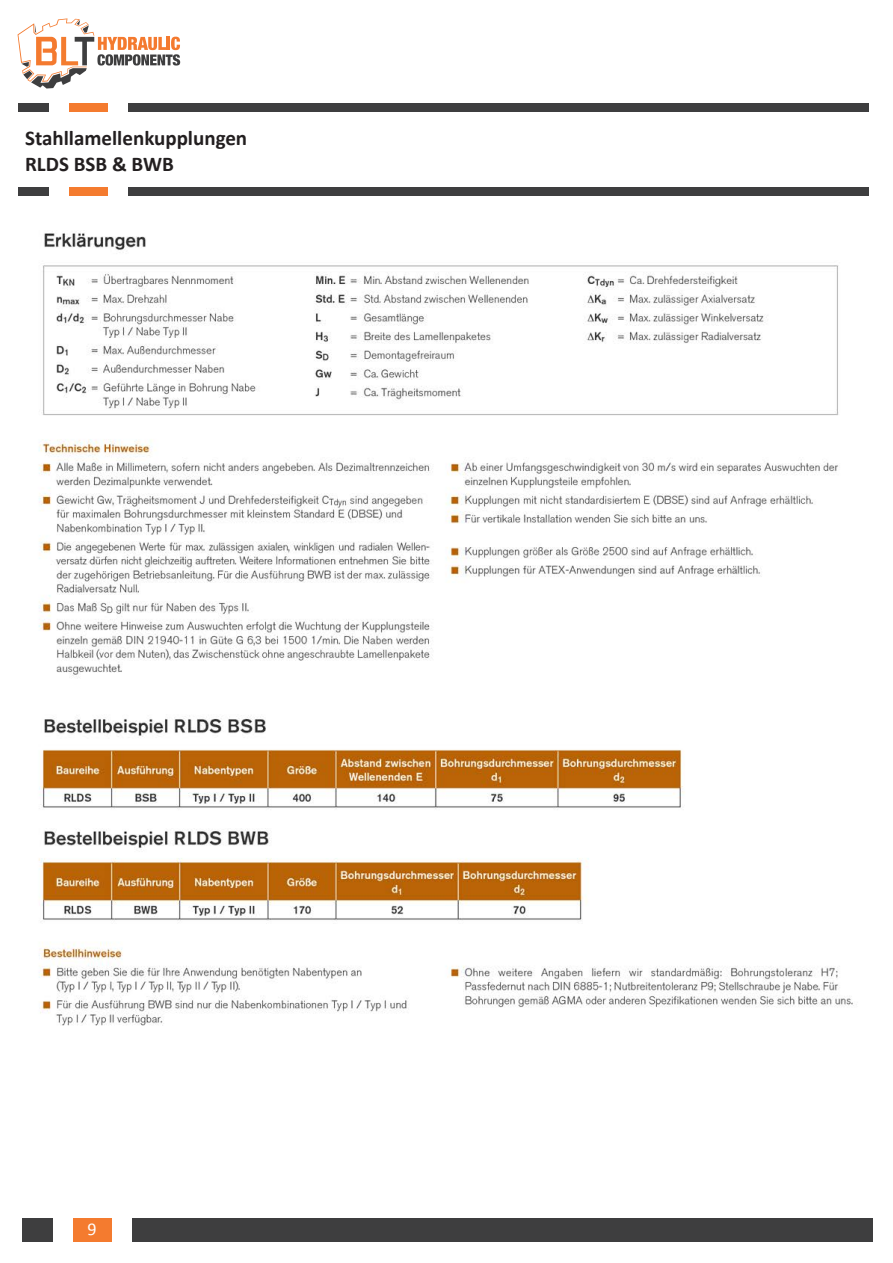
<style>
.page{position:relative;width:893px;height:1263px;background:#fff}
.page>*{position:absolute;margin:0;border:0;box-sizing:border-box;transform-origin:0 0}
.t1{font:700 21px/26.5px "Calibri";color:#231f20}
.t2{font:21px "Calibri";color:#231f20}
.t3{font:18px "Calibri";color:#fff}
</style>
<div class="page">
<div style="left:73px;top:1218px;width:38px;height:23px;background:#f47b2f"></div>
<div style="left:22px;top:1218px;width:31px;height:23px;background:#3e3e3f"></div>
<div style="left:132px;top:1218px;width:741px;height:23px;background:#3e3e3f"></div>
<svg style="left:18px;top:18px;width:162px;height:71px"></svg>
<div style="left:69px;top:103px;width:39px;height:9px;background:#f47b2f"></div>
<div style="left:69px;top:187px;width:39px;height:9px;background:#f47b2f"></div>
<div style="left:18px;top:103px;width:31px;height:9px;background:#3e3e3f"></div>
<div style="left:18px;top:187px;width:31px;height:9px;background:#3e3e3f"></div>
<div style="left:128px;top:103px;width:741px;height:9px;background:#3e3e3f"></div>
<div style="left:128px;top:187px;width:741px;height:9px;background:#3e3e3f"></div>
<img style="left:39px;top:233px;width:815px;height:793px">
<p class="t1" style="left:29px;top:122px;width:144px">Hydraulikv tile</p>
<p class="t2" style="left:29px;top:150px;width:138px">Hydraulic valves</p>
<p class="t1" style="left:25px;top:124px;width:224px">Stahllamellenkupplungen<br>RLDS BSB &amp; BWB</p>
<p class="t3" style="left:88px;top:1218px;width:11px">9</p>
</div>
